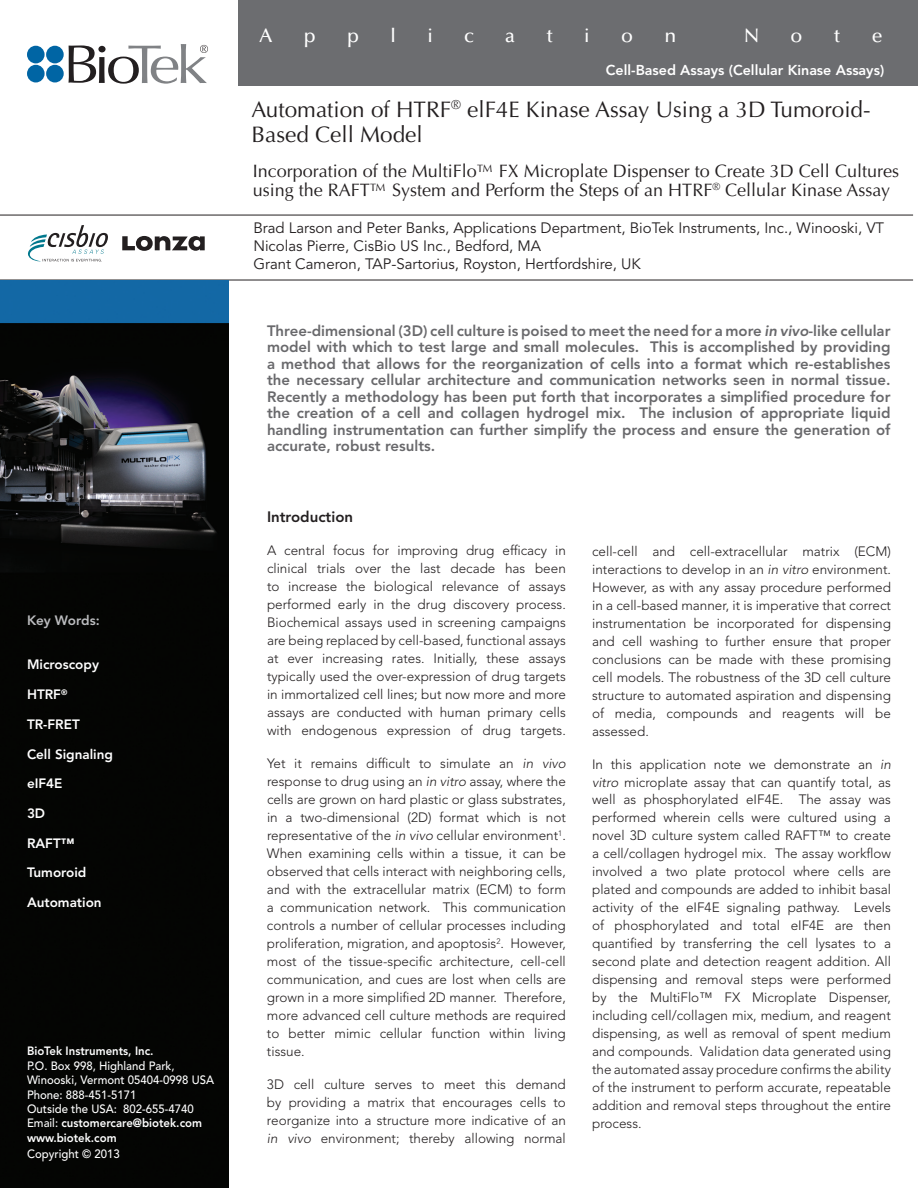
<style>
.page{position:relative;width:918px;height:1188px;background:#fff}
.page>*{position:absolute;margin:0;border:0;box-sizing:border-box;transform-origin:0 0}
.t1{font:22.5px/24.8px "Optima LT Std";color:#231f20}
.t2{font:500 19.5px "Optima LT Std";color:#fff}
.t3{font:18px/19.8px "Optima LT Std";color:#231f20}
.t4{font:800 15px/16.5px "Avenir LT Std";color:#69696c;text-align:justify}
.t5{font:15px/18px "Avenir LT Std";color:#231f20}
.t6{font:800 15px "Avenir LT Std";color:#231f20}
.t7{font:800 14.25px "Avenir LT Std";color:#fff}
.t8{font:300 13.5px/18px "Avenir LT Std";color:#231f20;text-align:justify}
.t9{font:800 13.5px/29.7px "Avenir LT Std";color:#fff}
.t10{font:800 13.5px "Avenir LT Std";color:#bcbdc0}
.t11{font:500 12px/14.4px "Avenir LT Std";color:#fff;scale:.95 1}
.t12{font:800 12px "Avenir LT Std";color:#fff;scale:.95 1}
.s1{font-weight:800}
.s2{font-style:italic}
</style>
<div class="page">
<div style="left:238px;top:0;width:680px;height:85px;background:#6c6d70"></div>
<hr style="left:0;top:280px;width:913px;height:1px;background:#231f20">
<hr style="left:0;top:215px;width:913px;height:1px;background:#231f20">
<img style="left:0;top:280px;width:228px;height:908px">
<svg style="left:69px;top:44px;width:139px;height:40px"></svg>
<div style="left:27px;top:46px;width:18px;height:17px;background:#0065a4;border-radius:50%"></div>
<div style="left:27px;top:65px;width:18px;height:17px;background:#0065a4;border-radius:50%"></div>
<div style="left:46px;top:46px;width:18px;height:17px;background:#0065a4;border-radius:50%"></div>
<div style="left:46px;top:65px;width:18px;height:17px;background:#0065a4;border-radius:50%"></div>
<svg style="left:122px;top:236px;width:83px;height:15px"></svg>
<svg style="left:28px;top:225px;width:80px;height:36px"></svg>
<p class="t10" style="left:27px;top:612px;width:74px">Key Words:</p>
<p class="t9" style="left:27px;top:650px;width:74px">Microscopy<br>HTRF<sup>®</sup></p>
<p class="t9" style="left:27px;top:709px;width:88px">TR-FRET<br>Cell Signaling</p>
<p class="t9" style="left:27px;top:769px;width:37px">eIF4E<br>3D</p>
<p class="t9" style="left:27px;top:828px;width:76px">RAFT™<br>Tumoroid<br>Automation</p>
<p class="t12" style="left:27px;top:1044px;width:135px">BioTek Instruments, Inc.</p>
<p class="t11" style="left:27px;top:1059px;width:199px">P.O. Box 998, Highland Park,<br>Winooski, Vermont 05404-0998 USA<br>Phone: 888-451-5171<br>Outside the USA: 802-655-4740<br>Email: <span class="s1">customercare@biotek.com www.biotek.com</span></p>
<p class="t11" style="left:27px;top:1147px;width:99px">Copyright © 2013</p>
<h2 class="t2" style="left:260px;top:25px;width:15px">A</h2>
<h2 class="t2" style="left:304px;top:25px;width:13px">p</h2>
<h2 class="t2" style="left:347px;top:25px;width:13px">p</h2>
<h2 class="t2" style="left:391px;top:25px;width:7px">l</h2>
<h2 class="t2" style="left:427px;top:25px;width:7px">i</h2>
<h2 class="t2" style="left:464px;top:25px;width:11px">c</h2>
<h2 class="t2" style="left:505px;top:25px;width:11px">a</h2>
<h2 class="t2" style="left:546px;top:25px;width:8px">t</h2>
<h2 class="t2" style="left:584px;top:25px;width:7px">i</h2>
<h2 class="t2" style="left:621px;top:25px;width:13px">o</h2>
<h2 class="t2" style="left:664px;top:25px;width:13px">n</h2>
<h2 class="t2" style="left:744px;top:25px;width:17px">N</h2>
<h2 class="t2" style="left:791px;top:25px;width:13px">o</h2>
<h2 class="t2" style="left:834px;top:25px;width:8px">t</h2>
<h2 class="t2" style="left:872px;top:25px;width:12px">e</h2>
<p class="t7" style="left:606px;top:61px;width:280px">Cell-Based Assays (Cellular Kinase Assays)</p>
<h1 class="t1" style="left:251px;top:97px;width:621px">Automation of HTRF<sup>®</sup> elF4E Kinase Assay Using a 3D Tumoroid-<br>Based Cell Model</h1>
<h3 class="t3" style="left:253px;top:161px;width:648px">Incorporation of the MultiFlo™ FX Microplate Dispenser to Create 3D Cell Cultures using the RAFT™ System and Perform the Steps of an HTRF<sup>®</sup> Cellular Kinase Assay</h3>
<p class="t5" style="left:253px;top:219px;width:632px">Brad Larson and Peter Banks, Applications Department, BioTek Instruments, Inc., Winooski, VT<br>Nicolas Pierre, CisBio US Inc., Bedford, MA<br>Grant Cameron, TAP-Sartorius, Royston, Hertfordshire, UK</p>
<p class="t4" style="left:267px;top:323px;width:625px">Three-dimensional (3D) cell culture is poised to meet the need for a more <span class="s2">in vivo</span>-like cellular model with which to test large and small molecules. This is accomplished by providing a method that allows for the reorganization of cells into a format which re-establishes the necessary cellular architecture and communication networks seen in normal tissue.<br>Recently a methodology has been put forth that incorporates a simplified procedure for the creation of a cell and collagen hydrogel mix. The inclusion of appropriate liquid handling instrumentation can further simplify the process and ensure the generation of accurate, robust results.</p>
<p class="t6" style="left:267px;top:508px;width:88px">Introduction</p>
<p class="t8" style="left:267px;top:542px;width:300px">A central focus for improving drug efficacy in clinical trials over the last decade has been to increase the biological relevance of assays performed early in the drug discovery process.<br>Biochemical assays used in screening campaigns are being replaced by cell-based, functional assays at ever increasing rates. Initially, these assays typically used the over-expression of drug targets in immortalized cell lines; but now more and more assays are conducted with human primary cells with endogenous expression of drug targets.</p>
<p class="t8" style="left:267px;top:755px;width:300px">Yet it remains difficult to simulate an <span class="s2">in vivo </span>response to drug using an <span class="s2">in vitro</span> assay, where the cells are grown on hard plastic or glass substrates, in a two-dimensional (2D) format which is not representative of the <span class="s2">in vivo</span> cellular environment<sup>1</sup>.<br>When examining cells within a tissue, it can be observed that cells interact with neighboring cells, and with the extracellular matrix (ECM) to form a communication network. This communication controls a number of cellular processes including proliferation, migration, and apoptosis<sup>2</sup>. However, most of the tissue-specific architecture, cell-cell communication, and cues are lost when cells are grown in a more simplified 2D manner. Therefore, more advanced cell culture methods are required to better mimic cellular function within living tissue.</p>
<p class="t8" style="left:267px;top:1076px;width:300px">3D cell culture serves to meet this demand by providing a matrix that encourages cells to reorganize into a structure more indicative of an <span class="s2">in vivo</span> environment; thereby allowing normal</p>
<p class="t8" style="left:592px;top:542px;width:300px">cell-cell and cell-extracellular matrix (ECM) interactions to develop in an <span class="s2">in vitro</span> environment.<br>However, as with any assay procedure performed in a cell-based manner, it is imperative that correct instrumentation be incorporated for dispensing and cell washing to further ensure that proper conclusions can be made with these promising cell models. The robustness of the 3D cell culture structure to automated aspiration and dispensing of media, compounds and reagents will be assessed.</p>
<p class="t8" style="left:592px;top:755px;width:300px">In this application note we demonstrate an <span class="s2">in vitro</span> microplate assay that can quantify total, as well as phosphorylated eIF4E. The assay was performed wherein cells were cultured using a novel 3D culture system called RAFT™ to create a cell/collagen hydrogel mix. The assay workflow involved a two plate protocol where cells are plated and compounds are added to inhibit basal activity of the eIF4E signaling pathway. Levels of phosphorylated and total eIF4E are then quantified by transferring the cell lysates to a second plate and detection reagent addition. All dispensing and removal steps were performed by the MultiFlo™ FX Microplate Dispenser, including cell/collagen mix, medium, and reagent dispensing, as well as removal of spent medium and compounds. Validation data generated using the automated assay procedure confirms the ability of the instrument to perform accurate, repeatable addition and removal steps throughout the entire process.</p>
</div>
